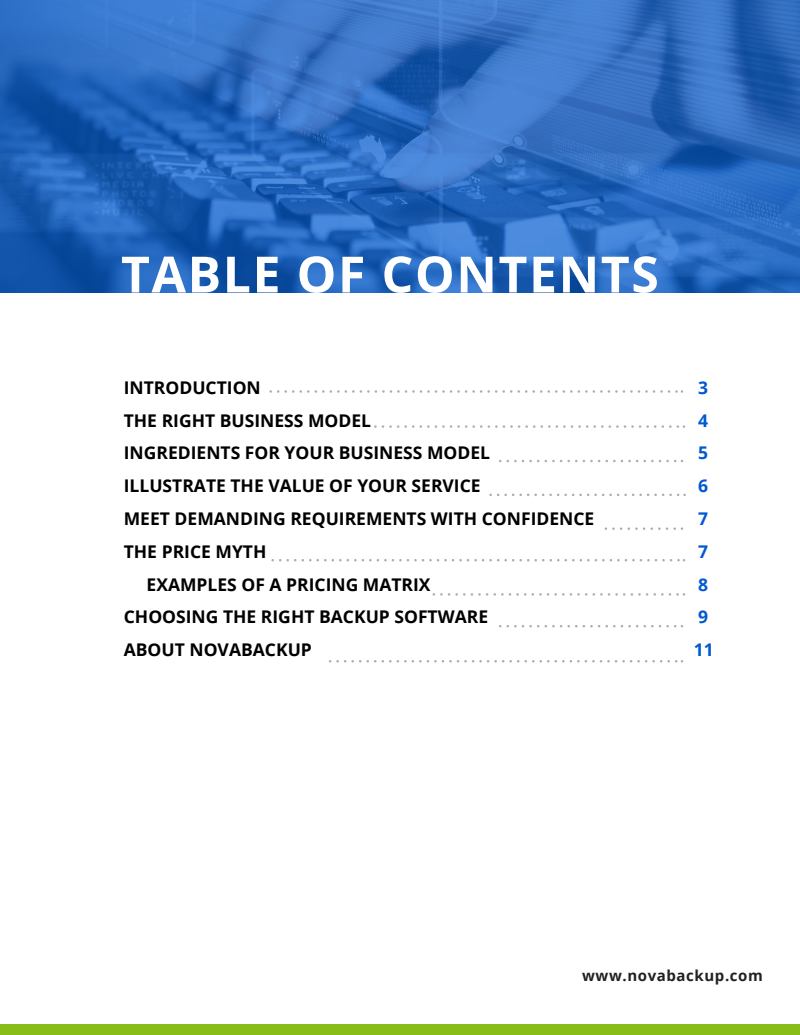
<style>
.page{position:relative;width:800px;height:1035px;background:#fff}
.page>*{position:absolute;margin:0;border:0;box-sizing:border-box;transform-origin:0 0}
.t1{font:700 50px "Open Sans";letter-spacing:.03em;color:#fff}
.t2{font:700 17.5px "Open Sans";color:#000}
.t3{font:700 17.5px/32.8px "Open Sans";color:#0059d0}
.t4{font:700 15px "Open Sans";letter-spacing:.04em;color:#202121}
</style>
<div class="page">
<svg style="left:0;top:0;width:800px;height:293px;background:#2c6abf"></svg>
<svg style="left:269px;top:390px;width:414px;height:3px"></svg>
<svg style="left:271px;top:559px;width:414px;height:2px"></svg>
<svg style="left:329px;top:660px;width:354px;height:3px"></svg>
<svg style="left:374px;top:425px;width:311px;height:3px"></svg>
<svg style="left:432px;top:593px;width:253px;height:3px"></svg>
<svg style="left:489px;top:494px;width:197px;height:2px"></svg>
<svg style="left:499px;top:460px;width:184px;height:2px"></svg>
<svg style="left:499px;top:625px;width:184px;height:2px"></svg>
<svg style="left:604px;top:527px;width:79px;height:3px"></svg>
<div style="left:0;top:1024px;width:800px;height:11px;background:#88bc17"></div>
<h1 class="t1" style="left:121px;top:239px;width:539px">TABLE OF CONTENTS</h1>
<p class="t2" style="left:124px;top:375px;width:139px">INTRODUCTION</p>
<p class="t2" style="left:124px;top:408px;width:249px">THE RIGHT BUSINESS MODEL</p>
<p class="t2" style="left:124px;top:441px;width:368px">INGREDIENTS FOR YOUR BUSINESS MODEL</p>
<p class="t2" style="left:124px;top:474px;width:358px">ILLUSTRATE THE VALUE OF YOUR SERVICE</p>
<p class="t2" style="left:124px;top:506px;width:472px">MEET DEMANDING REQUIREMENTS WITH CONFIDENCE</p>
<p class="t2" style="left:124px;top:539px;width:144px">THE PRICE MYTH</p>
<p class="t2" style="left:146px;top:572px;width:286px">EXAMPLES OF A PRICING MATRIX</p>
<p class="t2" style="left:124px;top:605px;width:366px">CHOOSING THE RIGHT BACKUP SOFTWARE</p>
<p class="t2" style="left:124px;top:638px;width:190px">ABOUT NOVABACKUP</p>
<p class="t3" style="left:693px;top:371px;width:21px">3<br>4<br>5<br>6<br>7<br>7<br>8<br>9<br>11</p>
<p class="t4" style="left:582px;top:965px;width:182px">www.novabackup.com</p>
</div>
